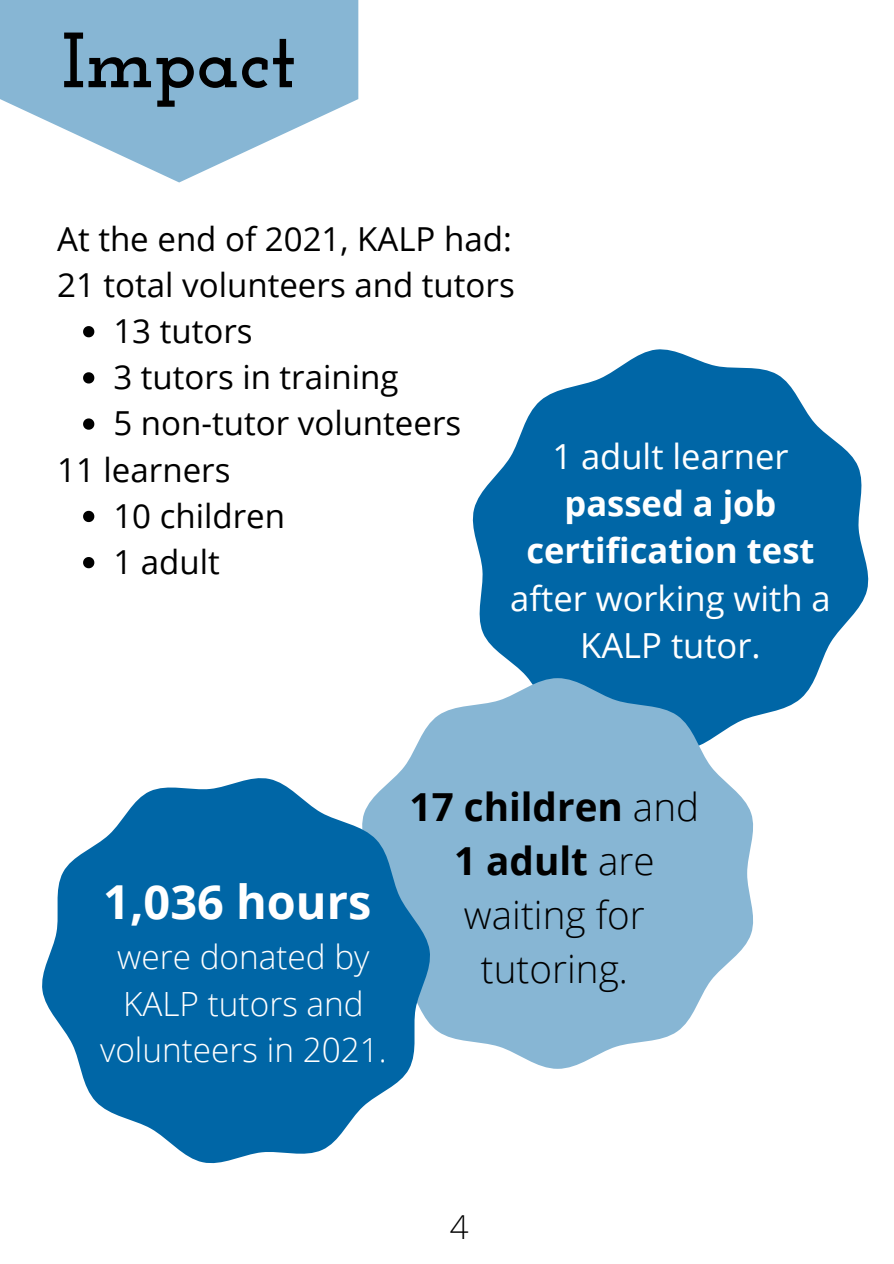
<style>
.page{position:relative;width:894px;height:1264px;background:#fff}
.page>*{position:absolute;margin:0;border:0;box-sizing:border-box;transform-origin:0 0}
.t1{font:700 78px "Josefin Slab";color:#000}
.t2{font:700 46.8px "Open Sans";color:#fff}
.t3{font:300 38.55px/54px "Open Sans";color:#000;text-align:center}
.t4{font:34.5px/47.2px "Open Sans";color:#fff;text-align:center}
.t5{font:300 33.3px/46.2px "Open Sans";color:#fff;text-align:center}
.t6{font:33px "Open Sans";color:#000}
.t7{font:300 33px "Open Sans";color:#000}
.s1{font-weight:700}
</style>
<div class="page">
<svg style="left:0;top:0;width:358px;height:182px;fill:#87b6d4"></svg>
<svg style="left:472px;top:349px;width:397px;height:367px;fill:#0066a6"></svg>
<svg style="left:472px;top:678px;width:285px;height:390px;background:#90bbd7"></svg>
<svg style="left:83px;top:326px;width:11px;height:11px"></svg>
<svg style="left:83px;top:372px;width:11px;height:11px"></svg>
<svg style="left:83px;top:418px;width:11px;height:12px"></svg>
<svg style="left:83px;top:511px;width:11px;height:11px"></svg>
<svg style="left:83px;top:557px;width:11px;height:11px"></svg>
<svg style="left:42px;top:696px;width:468px;height:468px;fill:#0066a6"></svg>
<p class="t1" style="left:61px;top:29px;width:236px">Impact</p>
<p class="t6" style="left:57px;top:215px;width:456px">At the end of 2021, KALP had:</p>
<p class="t6" style="left:57px;top:261px;width:459px">21 total volunteers and tutors</p>
<p class="t6" style="left:113px;top:308px;width:141px">13 tutors</p>
<p class="t6" style="left:113px;top:354px;width:286px">3 tutors in training</p>
<p class="t6" style="left:113px;top:400px;width:349px">5 non-tutor volunteers</p>
<p class="t6" style="left:57px;top:446px;width:175px">11 learners</p>
<p class="t6" style="left:113px;top:492px;width:173px">10 children</p>
<p class="t6" style="left:113px;top:538px;width:108px">1 adult</p>
<p class="t4" style="left:510px;top:431px;width:322px">1 adult learner <span class="s1">passed a job certification test </span>after working with a<br>KALP tutor.</p>
<p class="t2" style="left:103px;top:868px;width:269px">1,036 hours</p>
<p class="t5" style="left:100px;top:933px;width:288px">were donated by<br>KALP tutors and volunteers in 2021.</p>
<p class="t3" style="left:409px;top:778px;width:291px"><span class="s1">17 children</span> and<br><span class="s1">1 adult</span> are waiting for tutoring.</p>
<p class="t7" style="left:450px;top:1203px;width:20px">4</p>
</div>
